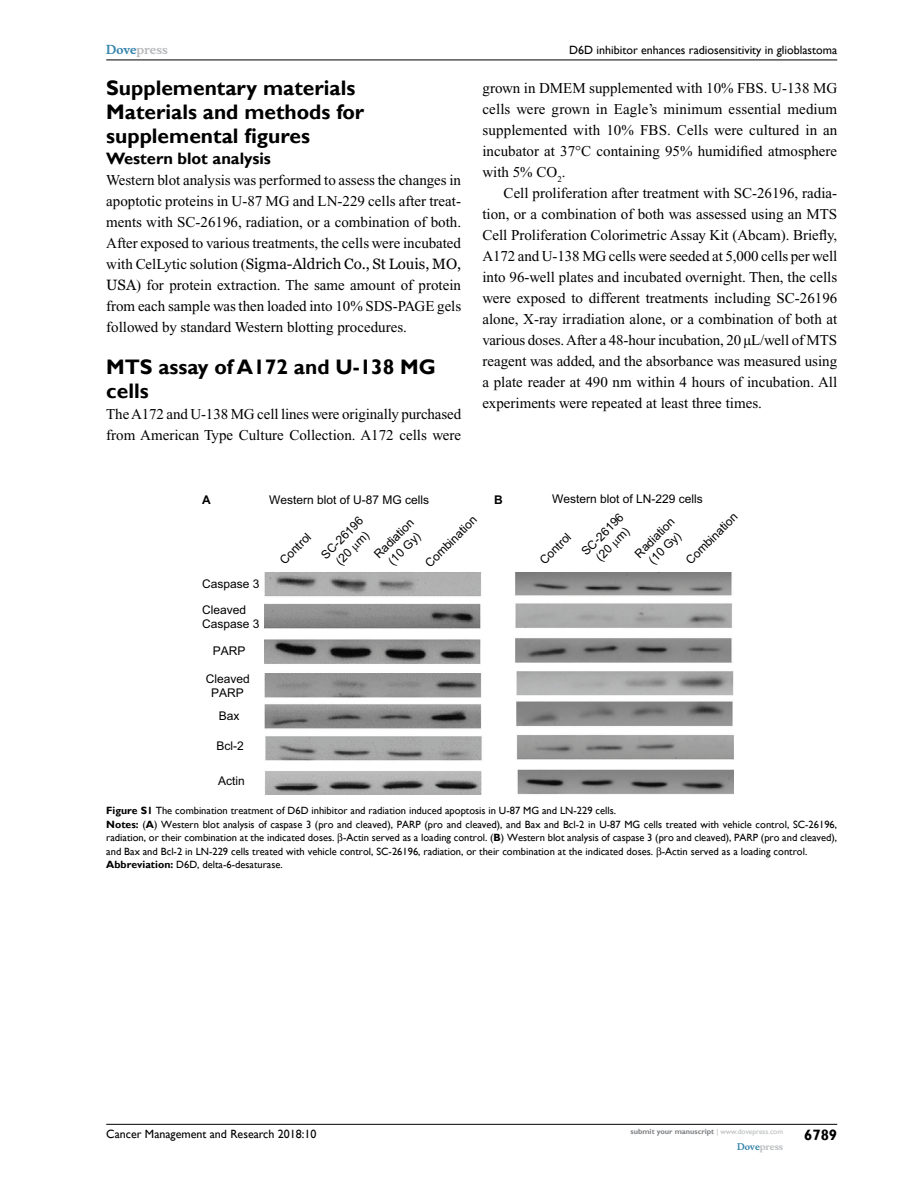
<style>
.page{position:relative;width:918px;height:1188px;background:#fff}
.page>*{position:absolute;margin:0;border:0;box-sizing:border-box;transform-origin:0 0}
.t1{font:700 21px/24px "Gill Sans";color:#000}
.t2{font:700 16.5px "Gill Sans";color:#000}
.t3{font:15px/21px "Times New Roman";color:#000;text-align:justify}
.t4{font:15px "Georgia";color:#000}
.t5{font:700 15px "Gill Sans";color:#000}
.t6{font:12px/14.4px "Arial";color:#000}
.t7{font:12px "Gill Sans";color:#000}
.t8{font:700 12px "Musee";color:#b8babc}
.t9{font:700 12px "Arial";color:#000}
.t10{font:10.5px/13.5px "Gill Sans";color:#000}
.t11{font:700 9px "Musee";color:#b8babc}
.t12{font:700 7.5px "Gill Sans";color:#808285}
.s1{color:#3785ad}
.s2{font-family:"Times New Roman"}
.s3{font-family:"Georgia"}
.s4{font-weight:700}
.s5{font-weight:400;color:#b8babc}
</style>
<div class="page">
<hr style="left:106px;top:1124px;width:731px;height:1px;background:#000">
<hr style="left:106px;top:60px;width:731px;height:1px;background:#000">
<img style="left:264px;top:572px;width:470px;height:222px">
<p class="t8" style="left:106px;top:43px;width:63px"><span class="s1">Dove</span>press</p>
<h1 class="t1" style="left:106px;top:77px;width:260px">Supplementary materials<br>Materials and methods for supplemental figures</h1>
<p class="t2" style="left:106px;top:149px;width:166px">Western blot analysis</p>
<p class="t3" style="left:106px;top:170px;width:356px">Western blot analysis was performed to assess the changes in apoptotic proteins in U-87 MG and LN-229 cells after treat&shy;ments with SC-26196, radiation, or a combination of both.<br>After exposed to various treatments, the cells were incubated</p>
<p class="t4" style="left:106px;top:255px;width:356px"><span class="s2">with CelLytic solution (</span>Sigma-Aldrich Co., St Louis, MO,</p>
<p class="t3" style="left:106px;top:275px;width:356px"><span class="s3">USA</span>) for protein extraction. The same amount of protein from each sample was then loaded into 10% SDS-PAGE gels followed by standard Western blotting procedures.</p>
<h1 class="t1" style="left:106px;top:356px;width:331px">MTS assay of A172 and U-138 MG cells</h1>
<p class="t3" style="left:106px;top:404px;width:356px">The A172 and U-138 MG cell lines were originally purchased from American Type Culture Collection. A172 cells were</p>
<p class="t7" style="left:569px;top:43px;width:270px">D6D inhibitor enhances radiosensitivity in glioblastoma</p>
<p class="t3" style="left:482px;top:77px;width:357px">grown in DMEM supplemented with 10% FBS. U-138 MG cells were grown in Eagle’s minimum essential medium supplemented with 10% FBS. Cells were cultured in an incubator at 37°C containing 95% humidified atmosphere with 5% CO<sub>2</sub>.</p>
<p class="t3" style="left:482px;top:182px;width:357px;text-indent:21px">Cell proliferation after treatment with SC-26196, radia&shy;tion, or a combination of both was assessed using an MTS Cell Proliferation Colorimetric Assay Kit (Abcam). Briefly, A172 and U-138 MG cells were seeded at 5,000 cells per well into 96-well plates and incubated overnight. Then, the cells were exposed to different treatments including SC-26196 alone, X-ray irradiation alone, or a combination of both at various doses. After a 48-hour incubation, 20 µL/well of MTS reagent was added, and the absorbance was measured using a plate reader at 490 nm within 4 hours of incubation. All experiments were repeated at least three times.</p>
<p class="t6" style="left:269px;top:493px;width:162px">Western blot of U-87 MG cells</p>
<p class="t6" style="left:552px;top:492px;width:152px">Western blot of LN-229 cells</p>
<p class="t9" style="left:202px;top:492px;width:10px">A</p>
<p class="t9" style="left:494px;top:492px;width:10px">B</p>
<p class="t6" style="left:202px;top:576px;width:59px">Caspase 3</p>
<p class="t6" style="left:202px;top:602px;width:59px">Cleaved<br>Caspase 3</p>
<p class="t6" style="left:213px;top:644px;width:34px">PARP</p>
<p class="t6" style="left:206px;top:671px;width:46px;text-align:center">Cleaved<br>PARP</p>
<p class="t6" style="left:219px;top:709px;width:22px">Bax</p>
<p class="t6" style="left:217px;top:738px;width:29px">Bcl-2</p>
<p class="t6" style="left:218px;top:774px;width:28px">Actin</p>
<p class="t6" style="left:422px;top:560px;width:69px;rotate:-45deg">Combination</p>
<p class="t6" style="left:559px;top:529px;width:56px;line-height:23.1px;text-indent:-36px;rotate:-45deg">Control<br>SC-26196</p>
<p class="t6" style="left:683px;top:557px;width:69px;rotate:-45deg">Combination</p>
<p class="t6" style="left:296px;top:530px;width:56px;line-height:25.5px;text-indent:-33px;rotate:-45deg">Control<br>SC-26196</p>
<p class="t6" style="left:610px;top:529px;width:52px;line-height:25px;text-indent:-30px;rotate:-45deg">(20 m)<br>Radiation</p>
<p class="t6" style="left:352px;top:532px;width:52px;line-height:22.8px;text-indent:-32px;rotate:-45deg">(20 m)<br>Radiation</p>
<p class="t6" style="left:646px;top:557px;width:42px;rotate:-45deg">(10 Gy)</p>
<p class="t6" style="left:385px;top:558px;width:42px;rotate:-45deg">(10 Gy)</p>
<p class="t10" style="left:106px;top:804px;width:732px"><span class="s4">Figure S1</span> The combination treatment of D6D inhibitor and radiation induced apoptosis in U-87 MG and LN-229 cells.<br><span class="s4">Notes:</span> (<span class="s4">A</span>) Western blot analysis of caspase 3 (pro and cleaved), PARP (pro and cleaved), and Bax and Bcl-2 in U-87 MG cells treated with vehicle control, SC-26196, radiation, or their combination at the indicated doses. -Actin served as a loading control. (<span class="s4">B</span>) Western blot analysis of caspase 3 (pro and cleaved), PARP (pro and cleaved), and Bax and Bcl-2 in LN -229 cells treated with vehicle control, SC-26196, radiation, or their combination at the indicated doses. -Actin served as a loading control.<br><span class="s4">Abbreviation:</span> D6D, delta-6-desaturase.</p>
<p class="t7" style="left:106px;top:1127px;width:212px">Cancer Management and Research 2018:10</p>
<p class="t12" style="left:631px;top:1127px;width:154px">submit your manuscript <span class="s5">| www.dovepress.com</span></p>
<p class="t11" style="left:737px;top:1141px;width:48px"><span class="s1">Dove</span>press</p>
<p class="t5" style="left:804px;top:1126px;width:35px">6789</p>
</div>
